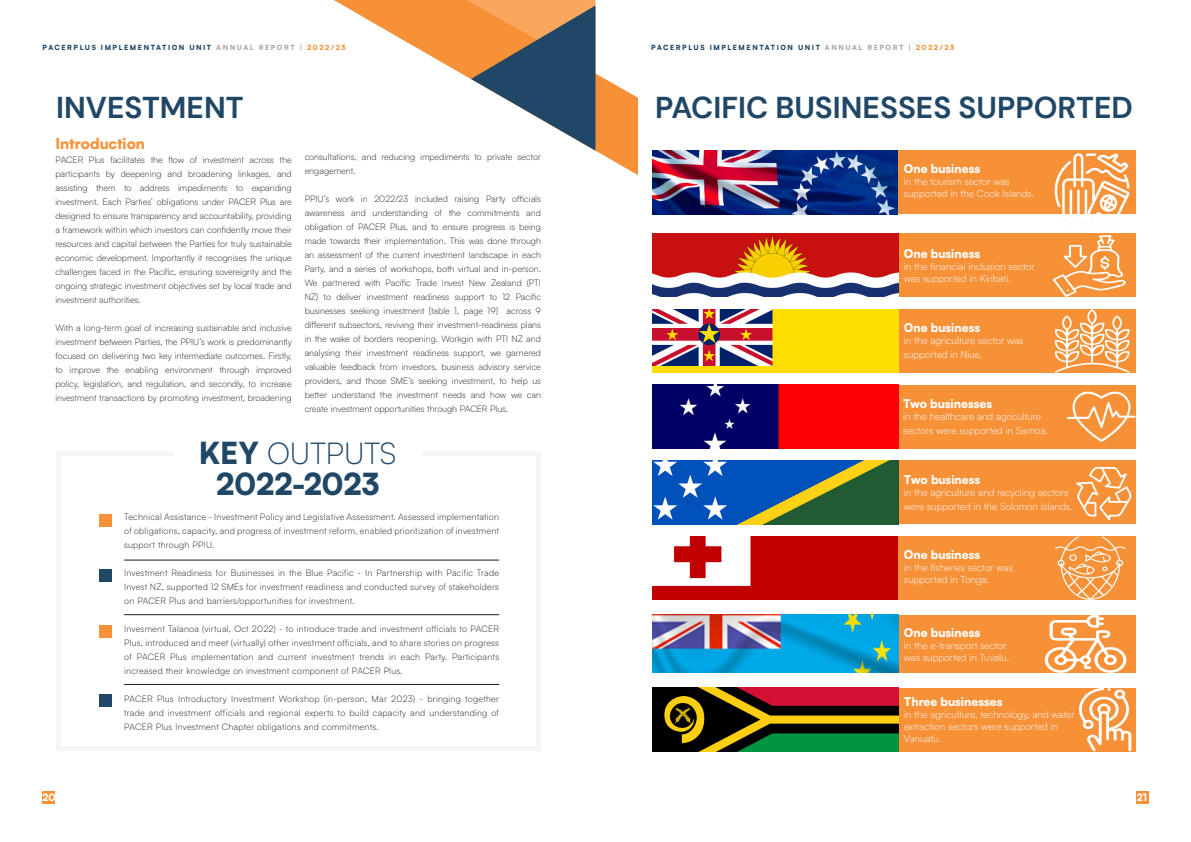
<style>
.page{position:relative;width:1191px;height:842px;background:#fff}
.page>*{position:absolute;margin:0;border:0;box-sizing:border-box;transform-origin:0 0}
.t1{font:700 30.1px "DM Sans";color:#214766}
.t2{font:300 30.1px "Satoshi";color:#214766}
.t3{font:700 30.1px "Satoshi Variable";color:#214766}
.t4{font:700 15px "Satoshi Variable";color:#f79138}
.t5{font:700 12px "Satoshi Variable";color:#fff}
.t6{font:300 10px/12px "Satoshi";color:#fff}
.t7{font:700 10px "Satoshi Variable";color:#fff}
.t8{font:300 9px/14px "Satoshi";color:#231f20;text-align:justify}
.t9{font:300 9px/14px "Satoshi";letter-spacing:.025em;color:#191f1f;text-align:justify}
.t10{font:700 7px "Satoshi Variable";letter-spacing:.22em;color:#214766}
.s1{color:#a8a9ad}
.s2{color:#f79138}
.s3{font-family:"Satoshi Variable";font-weight:700}
</style>
<div class="page">
<div style="left:56px;top:451px;width:485px;height:300px;border:5px solid #f3f5f6"></div>
<div style="left:173px;top:434px;width:249px;height:38px;background:#fff"></div>
<hr style="left:124px;top:560px;width:375px;height:1px;background:#191f1f">
<hr style="left:124px;top:614px;width:375px;height:1px;background:#191f1f">
<hr style="left:124px;top:684px;width:375px;height:1px;background:#191f1f">
<div style="left:99px;top:514px;width:13px;height:13px;background:#f79138"></div>
<div style="left:99px;top:570px;width:13px;height:12px;background:#214766"></div>
<div style="left:99px;top:625px;width:13px;height:12px;background:#f79138"></div>
<div style="left:99px;top:694px;width:13px;height:12px;background:#214766"></div>
<div style="left:652px;top:151px;width:483px;height:63px;background:#f79138"></div>
<svg style="left:1054px;top:153px;width:76px;height:61px"></svg>
<div style="left:652px;top:233px;width:483px;height:64px;background:#f79138"></div>
<img style="left:652px;top:233px;width:246px;height:64px">
<svg style="left:1052px;top:235px;width:74px;height:62px"></svg>
<div style="left:652px;top:309px;width:483px;height:64px;background:#f79138"></div>
<img style="left:652px;top:309px;width:246px;height:64px">
<svg style="left:1054px;top:309px;width:76px;height:64px"></svg>
<div style="left:652px;top:385px;width:483px;height:63px;background:#f79138"></div>
<img style="left:652px;top:385px;width:246px;height:63px">
<svg style="left:1067px;top:391px;width:68px;height:51px"></svg>
<div style="left:652px;top:461px;width:483px;height:63px;background:#f79138"></div>
<img style="left:652px;top:461px;width:246px;height:63px">
<svg style="left:1076px;top:467px;width:55px;height:53px"></svg>
<div style="left:652px;top:536px;width:483px;height:64px;background:#f79138"></div>
<img style="left:652px;top:536px;width:245px;height:64px">
<svg style="left:1055px;top:536px;width:70px;height:64px"></svg>
<div style="left:652px;top:615px;width:483px;height:58px;background:#f79138"></div>
<img style="left:652px;top:615px;width:246px;height:58px">
<svg style="left:1044px;top:615px;width:83px;height:58px"></svg>
<div style="left:652px;top:688px;width:483px;height:63px;background:#f79138"></div>
<img style="left:652px;top:688px;width:246px;height:63px">
<svg style="left:1079px;top:688px;width:53px;height:63px"></svg>
<img style="left:652px;top:151px;width:245px;height:63px">
<svg style="left:595px;top:0;width:43px;height:175px"></svg>
<svg style="left:334px;top:0;width:261px;height:151px"></svg>
<div style="left:43px;top:791px;width:12px;height:12px;background:#f79138"></div>
<div style="left:1135px;top:791px;width:13px;height:12px;background:#f79138"></div>
<p class="t10" style="left:43px;top:42px;width:304px">PACERPLUS IMPLEMENTATION UNIT <span class="s1">ANNUAL REPORT |</span> <span class="s2">2022/23</span></p>
<p class="t10" style="left:651px;top:42px;width:304px">PACERPLUS IMPLEMENTATION UNIT <span class="s1">ANNUAL REPORT |</span> <span class="s2">2022/23</span></p>
<p class="t1" style="left:56px;top:88px;width:189px">INVESTMENT</p>
<p class="t1" style="left:655px;top:88px;width:479px">PACIFIC BUSINESSES SUPPORTED</p>
<p class="t4" style="left:55px;top:132px;width:91px">Introduction</p>
<p class="t8" style="left:55px;top:152px;width:238px">PACER Plus facilitates the flow of investment across the participants by deepening and broadening linkages, and assisting them to address impediments to expanding investment. Each Parties’ obligations under PACER Plus are designed to ensure transparency and accountability, providing a framework within which investors can confidently move their resources and capital between the Parties for truly sustainable economic development. Importantly it recognises the unique challenges faced in the Pacific, ensuring sovereignty and the ongoing strategic investment objectives set by local trade and investment authorities.</p>
<p class="t8" style="left:55px;top:320px;width:238px">With a long-term goal of increasing sustainable and inclusive investment between Parties, the PPIU’s work is predominantly focused on delivering two key intermediate outcomes. Firstly, to improve the enabling environment through improved policy, legislation, and regulation, and secondly, to increase investment transactions by promoting investment, broadening</p>
<p class="t8" style="left:305px;top:149px;width:238px">consultations, and reducing impediments to private sector engagement.</p>
<p class="t8" style="left:305px;top:191px;width:238px">PPIU’s work in 2022/23 included raising Party officials awareness and understanding of the commitments and obligation of PACER Plus, and to ensure progress is being made towards their implementation. This was done through an assessment of the current investment landscape in each Party, and a series of workshops, both virtual and in-person.<br>We partnered with Pacific Trade Invest New Zealand (PTI NZ) to deliver investment readiness support to 12 Pacific businesses seeking investment [table 1, page 19] across 9 different subsectors, reviving their investment-readiness plans in the wake of borders reopening. Workgin with PTI NZ and analysing their investment readiness support, we garnered valuable feedback from investors, business advisory service providers, and those SME’s seeking investment, to help us better understand the investment needs and how we can create investment opportunities through PACER Plus.</p>
<p class="t2" style="left:199px;top:434px;width:199px"><span class="s3">KEY</span> OUTPUTS</p>
<p class="t3" style="left:216px;top:461px;width:165px">2022-2023</p>
<p class="t9" style="left:124px;top:509px;width:376px">Technical Assistance - Investment Policy and Legislative Assessment. Assessed implementation of obligations, capacity, and progress of investment reform, enabled prioritization of investment support through PPIU.</p>
<p class="t9" style="left:124px;top:565px;width:376px">Investment Readiness for Businesses in the Blue Pacific - In Partnership with Pacific Trade Invest NZ, supported 12 SMEs for investment readiness and conducted survey of stakeholders on PACER Plus and barriers/opportunities for investment.</p>
<p class="t9" style="left:124px;top:621px;width:376px">Invesment Talanoa (virtual, Oct 2022) - to introduce trade and investment officials to PACER Plus, introduced and meet (virtually) other investment officials, and to share stories on progress of PACER Plus implementation and current investment trends in each Party. Participants increased their knowledge on investment component of PACER Plus.</p>
<p class="t9" style="left:124px;top:691px;width:376px">PACER Plus Introductory Investment Workshop (in-person, Mar 2023) - bringing together trade and investment officials and regional experts to build capacity and understanding of PACER Plus Investment Chapter obligations and commitments.</p>
<p class="t5" style="left:904px;top:160px;width:78px">One business</p>
<p class="t6" style="left:904px;top:175px;width:132px">in the tourism sector was supported in the Cook Islands.</p>
<p class="t5" style="left:904px;top:244px;width:78px">One business</p>
<p class="t6" style="left:904px;top:260px;width:132px">in the financial inclusion sector was supported in Kiribati.</p>
<p class="t5" style="left:904px;top:319px;width:78px">One business</p>
<p class="t6" style="left:904px;top:334px;width:121px;line-height:14px">in the agriculture sector was supported in Niue.</p>
<p class="t5" style="left:903px;top:394px;width:91px">Two businesses</p>
<p class="t6" style="left:903px;top:409px;width:146px;line-height:14px">in the healthcare and agriculture sectors were supported in Samoa.</p>
<p class="t5" style="left:904px;top:470px;width:78px">Two business</p>
<p class="t6" style="left:904px;top:485px;width:170px;line-height:14px">in the agriculture and recycling sectors were supported in the Solomon Islands.</p>
<p class="t5" style="left:904px;top:546px;width:78px">One business</p>
<p class="t6" style="left:904px;top:561px;width:110px">in the fisheries sector was supported in Tonga.</p>
<p class="t5" style="left:904px;top:623px;width:78px">One business</p>
<p class="t6" style="left:904px;top:639px;width:107px">in the e-transport sector was supported in Tuvalu.</p>
<p class="t5" style="left:904px;top:692px;width:100px">Three businesses</p>
<p class="t6" style="left:904px;top:708px;width:172px">in the agriculture, technology, and water extraction sectors were supported in<br>Vanuatu.</p>
<p class="t7" style="left:42px;top:789px;width:15px">20</p>
<p class="t7" style="left:1136px;top:789px;width:12px">21</p>
</div>
